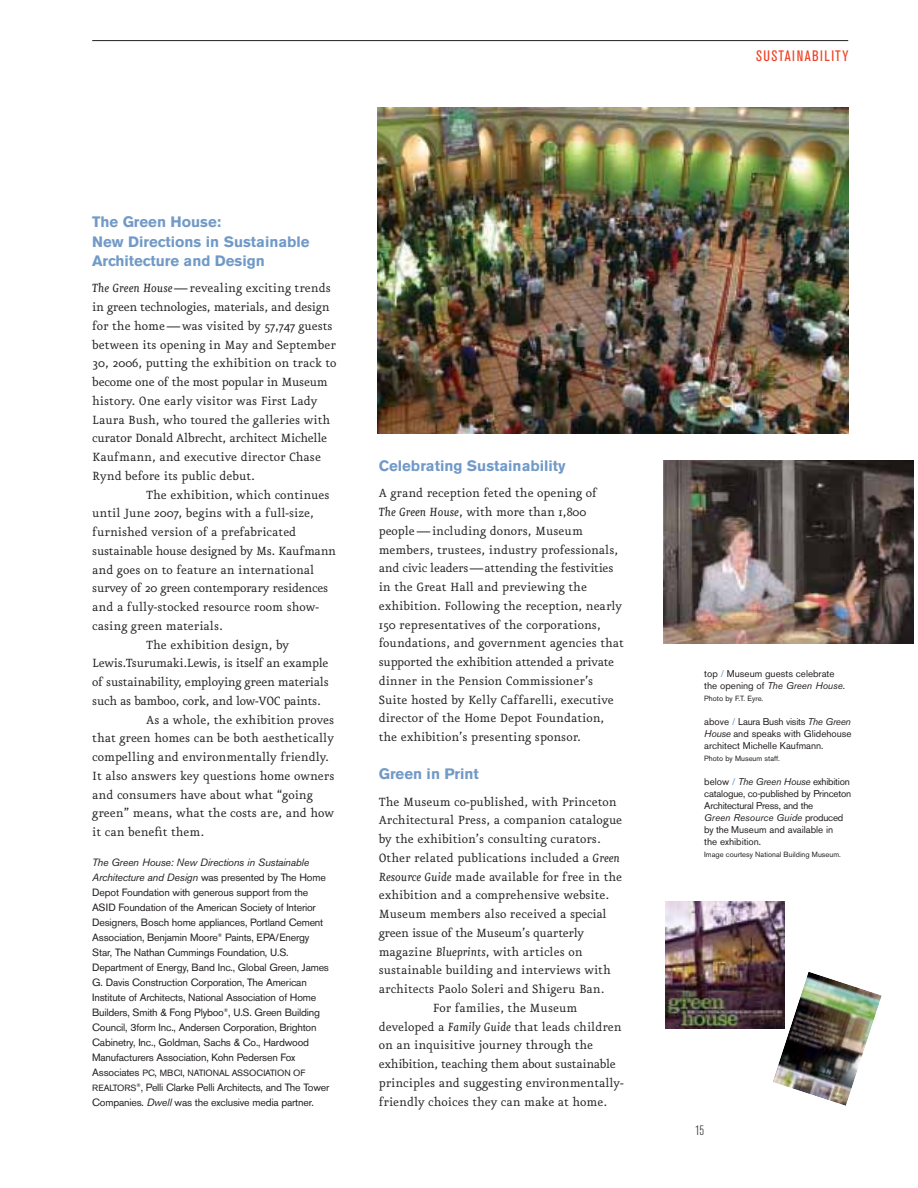
<style>
.page{position:relative;width:918px;height:1188px;background:#fff}
.page>*{position:absolute;margin:0;border:0;box-sizing:border-box;transform-origin:0 0}
.t1{font:700 15px/19.5px "Akzidenz Grotesk BE";color:#729ac7}
.t2{font:condensed 15px "Akzidenz Grotesk BE";letter-spacing:.095em;color:#ef4123}
.t3{font:14.25px/18.8px "Eureka";color:#231f20}
.t4{font:14.25px "Eureka";letter-spacing:-.02em;color:#231f20}
.t5{font:300 condensed 13.5px "Akzidenz Grotesk BE";color:#231f20}
.t6{font:10.5px/15px "Akzidenz Grotesk BE";letter-spacing:-.02em;color:#231f20}
.t7{font:9.75px/12px "Akzidenz Grotesk BE";letter-spacing:-.025em;color:#231f20}
.t8{font:9.75px/12px "Akzidenz Grotesk BE";color:#231f20}
.t9{font:9px "Akzidenz Grotesk BE";letter-spacing:.005em;color:#231f20}
.t10{font:7.5px "Akzidenz Grotesk BE";color:#231f20}
.s1{font-style:italic}
.s2{font-size:10.5px}
.s3{font-size:9px}
.s4{color:#729ac7}
</style>
<div class="page">
<img style="left:92px;top:40px;width:822px;height:1066px">
<p class="t1" style="left:92px;top:214px;width:219px">The Green House:<br>New Directions in Sustainable<br>Architecture and Design</p>
<p class="t3" style="left:92px;top:281px;width:246px"><span class="s1">The Green House</span>—revealing exciting trends in green technologies, materials, and design for the home—was visited by 57,747 guests between its opening in May and September 30, 2006, putting the exhibition on track to become one of the most popular in Museum history. One early visitor was First Lady Laura Bush, who toured the galleries with curator Donald Albrecht, architect Michelle Kaufmann, and executive director Chase Rynd before its public debut.</p>
<p class="t3" style="left:146px;top:487px;width:185px">The exhibition, which continues</p>
<p class="t3" style="left:92px;top:506px;width:223px">until June 2007, begins with a full-size,</p>
<p class="t3" style="left:92px;top:524px;width:206px">furnished version of a prefabricated</p>
<p class="t4" style="left:92px;top:546px;width:245px">sustainable house designed by Ms. Kaufmann</p>
<p class="t3" style="left:92px;top:562px;width:224px">and goes on to feature an international</p>
<p class="t4" style="left:92px;top:583px;width:237px">survey of 20 green contemporary residences</p>
<p class="t3" style="left:92px;top:599px;width:228px">and a fully-stocked resource room show-</p>
<p class="t3" style="left:92px;top:618px;width:132px">casing green materials.</p>
<p class="t3" style="left:146px;top:637px;width:144px">The exhibition design, by</p>
<p class="t4" style="left:92px;top:658px;width:238px">Lewis.Tsurumaki.Lewis, is itself an example</p>
<p class="t4" style="left:92px;top:677px;width:238px">of sustainability, employing green materials</p>
<p class="t4" style="left:92px;top:696px;width:230px">such as bamboo, cork, and low-VOC paints.</p>
<p class="t3" style="left:146px;top:712px;width:189px">As a whole, the exhibition proves</p>
<p class="t3" style="left:92px;top:731px;width:243px">that green homes can be both aesthetically</p>
<p class="t3" style="left:92px;top:749px;width:238px">compelling and environmentally friendly.</p>
<p class="t3" style="left:92px;top:768px;width:244px">It also answers key questions home owners</p>
<p class="t3" style="left:92px;top:787px;width:222px">and consumers have about what “going</p>
<p class="t3" style="left:92px;top:806px;width:243px">green” means, what the costs are, and how</p>
<p class="t3" style="left:92px;top:824px;width:113px">it can benefit them.</p>
<p class="t6" style="left:92px;top:856px;width:238px"><span class="s1">The Green House: New Directions in Sustainable Architecture and Design</span> was presented by The Home Depot Foundation with generous support from the ASID Foundation of the American Society of Interior Designers, Bosch home appliances, Portland Cement Association, Benjamin Moore<sup>®</sup> Paints, EPA/Energy Star, The Nathan Cummings Foundation, U.S.<br>Department of Energy, Band Inc., Global Green, James G. Davis Construction Corporation, The American Institute of Architects, National Association of Home Builders, Smith &amp; Fong Plyboo<sup>®</sup>, U.S. Green Building Council, 3form Inc., Andersen Corporation, Brighton Cabinetry, Inc., Goldman, Sachs &amp; Co., Hardwood Manufacturers Association, Kohn Pedersen Fox</p>
<p class="t9" style="left:92px;top:1070px;width:215px"><span class="s2">Associates</span> PC<span class="s2">,</span> MBCI<span class="s2">,</span> NATIONAL ASSOCIATION OF</p>
<p class="t6" style="left:92px;top:1081px;width:239px"><span class="s3">REALTORS</span><sup>®</sup>, Pelli Clarke Pelli Architects, and The Tower<br>Companies. <span class="s1">Dwell</span> was the exclusive media partner.</p>
<p class="t1" style="left:379px;top:458px;width:188px">Celebrating Sustainability</p>
<p class="t3" style="left:379px;top:486px;width:247px">A grand reception feted the opening of<br><span class="s1">The Green House</span>, with more than 1,800 people—including donors, Museum members, trustees, industry professionals, and civic leaders—attending the festivities in the Great Hall and previewing the exhibition. Following the reception, nearly 150 representatives of the corporations, foundations, and government agencies that supported the exhibition attended a private dinner in the Pension Commissioner’s Suite hosted by Kelly Caffarelli, executive director of the Home Depot Foundation, the exhibition’s presenting sponsor.</p>
<p class="t1" style="left:379px;top:766px;width:102px">Green in Print</p>
<p class="t3" style="left:379px;top:794px;width:239px">The Museum co-published, with Princeton</p>
<p class="t3" style="left:379px;top:813px;width:245px">Architectural Press, a companion catalogue</p>
<p class="t3" style="left:379px;top:831px;width:224px">by the exhibition’s consulting curators.</p>
<p class="t3" style="left:379px;top:850px;width:243px">Other related publications included a <span class="s1">Green</span></p>
<p class="t3" style="left:379px;top:869px;width:245px"><span class="s1">Resource Guide</span> made available for free in the</p>
<p class="t3" style="left:379px;top:888px;width:232px">exhibition and a comprehensive website.</p>
<p class="t3" style="left:379px;top:906px;width:229px">Museum members also received a special</p>
<p class="t4" style="left:379px;top:928px;width:207px">green issue of the Museum’s quarterly</p>
<p class="t3" style="left:379px;top:944px;width:205px">magazine <span class="s1">Blueprints</span>, with articles on</p>
<p class="t3" style="left:379px;top:963px;width:234px">sustainable building and interviews with</p>
<p class="t3" style="left:379px;top:981px;width:227px">architects Paolo Soleri and Shigeru Ban.</p>
<p class="t3" style="left:433px;top:1000px;width:146px">For families, the Museum</p>
<p class="t3" style="left:379px;top:1019px;width:244px">developed a <span class="s1">Family Guide</span> that leads children</p>
<p class="t3" style="left:379px;top:1038px;width:216px">on an inquisitive journey through the</p>
<p class="t4" style="left:379px;top:1059px;width:239px">exhibition, teaching them about sustainable</p>
<p class="t3" style="left:379px;top:1075px;width:247px">principles and suggesting environmentally-</p>
<p class="t3" style="left:379px;top:1094px;width:230px">friendly choices they can make at home.</p>
<p class="t2" style="left:756px;top:50px;width:94px">SUSTAINABILITY</p>
<p class="t8" style="left:704px;top:669px;width:142px">top <span class="s4">/</span> Museum guests celebrate the opening of <span class="s1">The Green House</span>.</p>
<p class="t10" style="left:704px;top:696px;width:61px">Photo by F.T. Eyre.</p>
<p class="t8" style="left:704px;top:717px;width:149px;text-align:justify">above <span class="s4">/</span> Laura Bush visits <span class="s1">The Green House</span> and speaks with Glidehouse architect Michelle Kaufmann.</p>
<p class="t10" style="left:704px;top:756px;width:77px">Photo by Museum staff.</p>
<p class="t7" style="left:704px;top:777px;width:148px">below <span class="s4">/</span> <span class="s1">The Green House</span> exhibition catalogue, co-published by Princeton<br>Architectural Press, and the<br><span class="s1">Green Resource Guide</span> produced by the Museum and available in<br>the exhibition.</p>
<p class="t10" style="left:704px;top:852px;width:138px">Image courtesy National Building Museum.</p>
<p class="t5" style="left:695px;top:1126px;width:10px">15</p>
</div>
